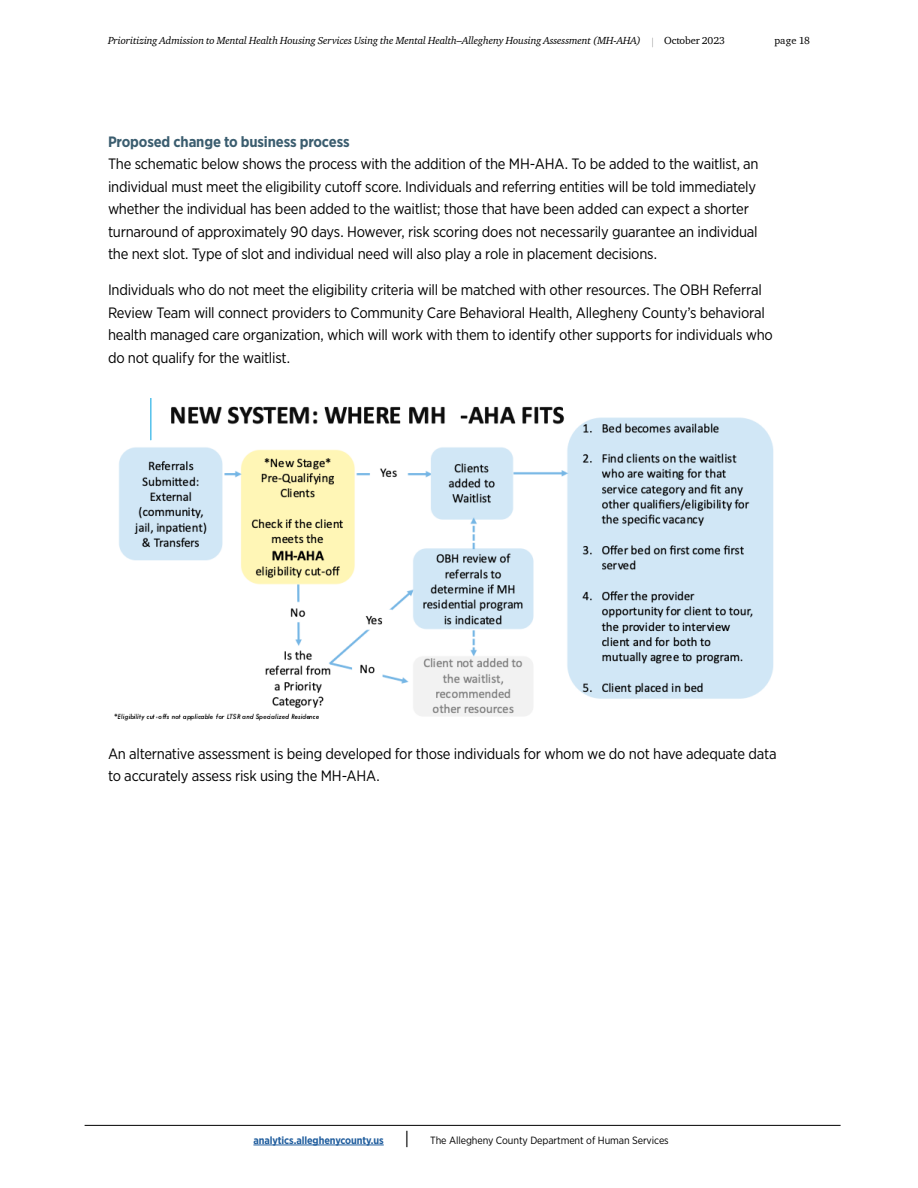
<style>
.page{position:relative;width:918px;height:1188px;background:#fff}
.page>*{position:absolute;margin:0;border:0;box-sizing:border-box;transform-origin:0 0}
.t1{font:15px/22.5px "Gotham Narrow";letter-spacing:-.015em;color:#000}
.t2{font:700 15px "Gotham Narrow";letter-spacing:-.01em;color:#3b5d6f}
.t3{font:italic 10.5px "Charter ITC";letter-spacing:-.01em;color:#000}
.t4{font:10.5px "Gotham Narrow";letter-spacing:-.01em;color:#000}
.t5{font:700 10.5px "Gotham Narrow";letter-spacing:-.01em;color:#215e9e}
.t6{font:10.5px "Charter ITC";letter-spacing:.01em;color:#000}
.s1{font-family:"Gotham Narrow";font-weight:100;font-style:normal}
.s2{font-style:normal}
.s3{font-weight:400;font-size:18px;color:#000}
</style>
<div class="page">
<hr style="left:85px;top:1125px;width:756px;height:1px;background:#000">
<hr style="left:253px;top:1145px;width:131px;height:1px;background:#215e9e">
<img style="left:114px;top:399px;width:660px;height:322px">
<p class="t3" style="left:108px;top:34px;width:618px">Prioritizing Admission to Mental Health Housing Services Using the Mental Health–Allegheny Housing Assessment (MH-AHA) <span class="s1">|</span> <span class="s2">October 2023</span></p>
<p class="t6" style="left:774px;top:34px;width:37px">page 18</p>
<p class="t2" style="left:108px;top:132px;width:243px">Proposed change to business process</p>
<p class="t1" style="left:108px;top:153px;width:652px">The schematic below shows the process with the addition of the MH-AHA. To be added to the waitlist, an individual must meet the eligibility cutoff score. Individuals and referring entities will be told immediately whether the individual has been added to the waitlist; those that have been added can expect a shorter turnaround of approximately 90 days. However, risk scoring does not necessarily guarantee an individual the next slot. Type of slot and individual need will also play a role in placement decisions.</p>
<p class="t1" style="left:108px;top:279px;width:666px">Individuals who do not meet the eligibility criteria will be matched with other resources. The OBH Referral Review Team will connect providers to Community Care Behavioral Health, Allegheny County’s behavioral health managed care organization, which will work with them to identify other supports for individuals who do not qualify for the waitlist.</p>
<p class="t1" style="left:108px;top:742px;width:670px">An alternative assessment is being developed for those individuals for whom we do not have adequate data to accurately assess risk using the MH-AHA.</p>
<p class="t5" style="left:253px;top:1133px;width:158px">analytics.alleghenycounty.us <span class="s3">|</span></p>
<p class="t4" style="left:430px;top:1134px;width:240px">The Allegheny County Department of Human Services</p>
</div>
